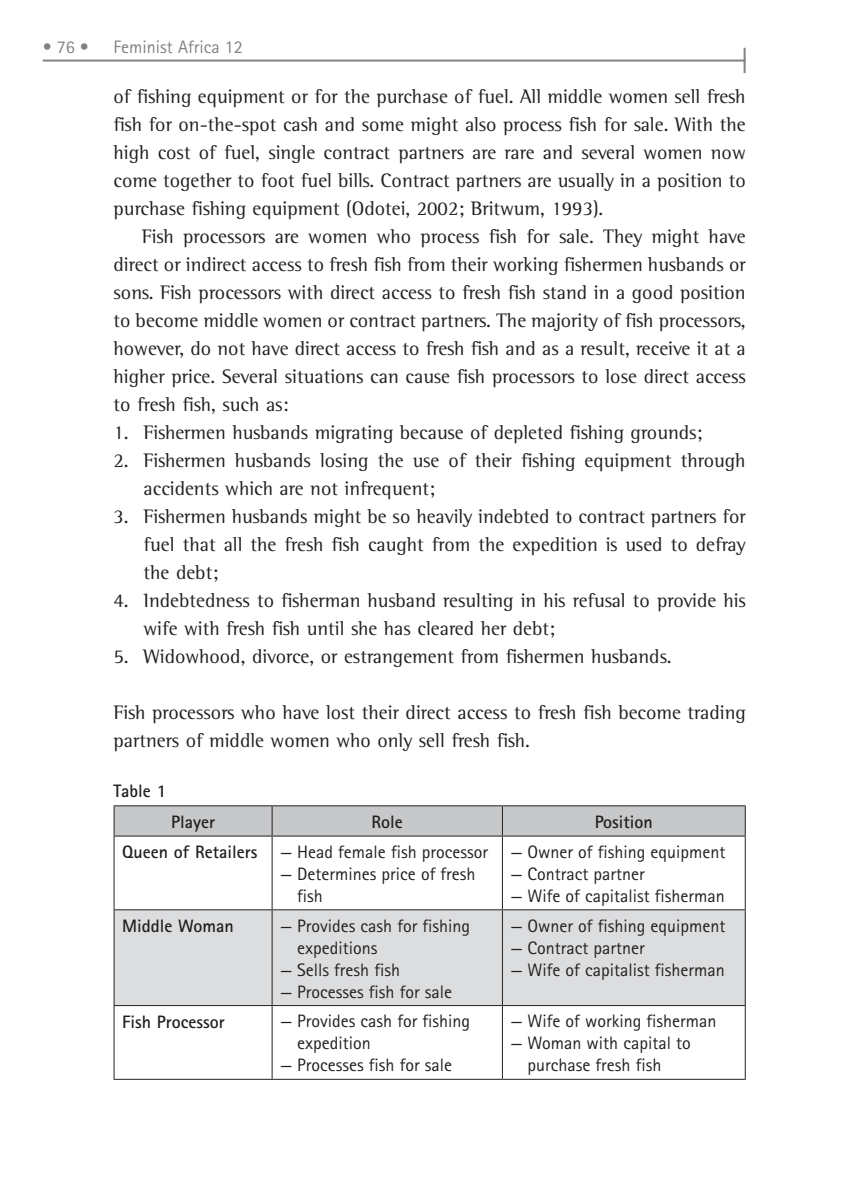
<style>
.page{position:relative;width:842px;height:1191px;background:#fff}
.page>*{position:absolute;margin:0;border:0;box-sizing:border-box;transform-origin:0 0}
.t1{font:20px/28px "Rotis Semi Serif";color:#231f20;text-align:justify}
.t2{font:18px/22px "Rotis Sans Serif";color:#231f20}
.t3{font:700 18px "Rotis Sans Serif";color:#231f20}
.t4{font:18px "Rotis Sans Serif";color:#808285}
</style>
<div class="page">
<hr style="left:43px;top:60px;width:703px;height:2px;background:#808285">
<hr style="left:744px;top:48px;width:2px;height:25px;background:#808285">
<div style="left:115px;top:910px;width:630px;height:95px;background:#dcdddf"></div>
<hr style="left:114px;top:805px;width:158px;height:1px;background:#231f20">
<hr style="left:272px;top:805px;width:230px;height:1px;background:#231f20">
<hr style="left:502px;top:805px;width:244px;height:1px;background:#231f20">
<div style="left:114px;top:806px;width:632px;height:29px;background:#c7c8ca"></div>
<hr style="left:114px;top:835px;width:158px;height:1px;background:#231f20">
<hr style="left:114px;top:836px;width:1px;height:73px;background:#231f20">
<hr style="left:272px;top:835px;width:230px;height:1px;background:#231f20">
<hr style="left:272px;top:836px;width:1px;height:73px;background:#231f20">
<hr style="left:502px;top:835px;width:244px;height:1px;background:#231f20">
<hr style="left:502px;top:836px;width:1px;height:73px;background:#231f20">
<hr style="left:745px;top:836px;width:1px;height:73px;background:#231f20">
<hr style="left:114px;top:909px;width:158px;height:1px;background:#231f20">
<hr style="left:114px;top:910px;width:1px;height:95px;background:#231f20">
<hr style="left:272px;top:909px;width:230px;height:1px;background:#231f20">
<hr style="left:272px;top:910px;width:1px;height:95px;background:#231f20">
<hr style="left:502px;top:909px;width:244px;height:1px;background:#231f20">
<hr style="left:502px;top:910px;width:1px;height:95px;background:#231f20">
<hr style="left:745px;top:910px;width:1px;height:95px;background:#231f20">
<hr style="left:114px;top:1005px;width:158px;height:1px;background:#231f20">
<hr style="left:114px;top:1006px;width:1px;height:72px;background:#231f20">
<hr style="left:272px;top:1005px;width:230px;height:1px;background:#231f20">
<hr style="left:272px;top:1006px;width:1px;height:72px;background:#231f20">
<hr style="left:502px;top:1005px;width:244px;height:1px;background:#231f20">
<hr style="left:502px;top:1006px;width:1px;height:72px;background:#231f20">
<hr style="left:745px;top:1006px;width:1px;height:72px;background:#231f20">
<hr style="left:114px;top:1078px;width:158px;height:1px;background:#231f20">
<hr style="left:272px;top:1078px;width:230px;height:1px;background:#231f20">
<hr style="left:502px;top:1078px;width:244px;height:1px;background:#231f20">
<p class="t4" style="left:43px;top:37px;width:48px">• 76 •</p>
<p class="t4" style="left:114px;top:37px;width:131px">Feminist Africa 12</p>
<p class="t1" style="left:114px;top:82px;width:634px">of fishing equipment or for the purchase of fuel. All middle women sell fresh fish for on-the-spot cash and some might also process fish for sale. With the high cost of fuel, single contract partners are rare and several women now come together to foot fuel bills. Contract partners are usually in a position to purchase fishing equipment (Odotei, 2002; Britwum, 1993).</p>
<p class="t1" style="left:114px;top:222px;width:634px;text-indent:28px">Fish processors are women who process fish for sale. They might have direct or indirect access to fresh fish from their working fishermen husbands or sons. Fish processors with direct access to fresh fish stand in a good position to become middle women or contract partners. The majority of fish processors, however, do not have direct access to fresh fish and as a result, receive it at a higher price. Several situations can cause fish processors to lose direct access to fresh fish, such as:</p>
<p class="t1" style="left:114px;top:418px;width:590px">1. Fishermen husbands migrating because of depleted fishing grounds;</p>
<p class="t1" style="left:144px;top:446px;width:604px;text-indent:-30px">2. Fishermen husbands losing the use of their fishing equipment through accidents which are not infrequent;</p>
<p class="t1" style="left:144px;top:502px;width:604px;text-indent:-30px">3. Fishermen husbands might be so heavily indebted to contract partners for fuel that all the fresh fish caught from the expedition is used to defray the debt;</p>
<p class="t1" style="left:144px;top:586px;width:604px;text-indent:-30px">4. Indebtedness to fisherman husband resulting in his refusal to provide his wife with fresh fish until she has cleared her debt;</p>
<p class="t1" style="left:114px;top:642px;width:559px">5. Widowhood, divorce, or estrangement from fishermen husbands.</p>
<p class="t1" style="left:114px;top:698px;width:634px">Fish processors who have lost their direct access to fresh fish become trading partners of middle women who only sell fresh fish.</p>
<p class="t3" style="left:114px;top:780px;width:54px">Table 1</p>
<p class="t3" style="left:171px;top:810px;width:45px">Player</p>
<p class="t3" style="left:372px;top:810px;width:33px">Role</p>
<p class="t3" style="left:595px;top:810px;width:59px">Position</p>
<p class="t3" style="left:122px;top:841px;width:137px">Queen of Retailers</p>
<p class="t2" style="left:280px;top:840px;width:210px">— Head female fish processor</p>
<p class="t2" style="left:297px;top:862px;width:180px;text-indent:-17px">— Determines price of fresh fish</p>
<p class="t2" style="left:510px;top:840px;width:217px">— Owner of fishing equipment</p>
<p class="t2" style="left:510px;top:862px;width:136px">— Contract partner</p>
<p class="t2" style="left:510px;top:884px;width:216px">— Wife of capitalist fisherman</p>
<p class="t3" style="left:122px;top:914px;width:113px">Middle Woman</p>
<p class="t2" style="left:297px;top:914px;width:175px;text-indent:-17px">— Provides cash for fishing expeditions</p>
<p class="t2" style="left:280px;top:958px;width:121px">— Sells fresh fish</p>
<p class="t2" style="left:280px;top:980px;width:174px">— Processes fish for sale</p>
<p class="t3" style="left:122px;top:1010px;width:104px">Fish Processor</p>
<p class="t2" style="left:297px;top:1010px;width:175px;text-indent:-17px">— Provides cash for fishing expedition</p>
<p class="t2" style="left:280px;top:1054px;width:174px">— Processes fish for sale</p>
<p class="t2" style="left:510px;top:914px;width:217px">— Owner of fishing equipment</p>
<p class="t2" style="left:510px;top:936px;width:136px">— Contract partner</p>
<p class="t2" style="left:510px;top:958px;width:216px">— Wife of capitalist fisherman</p>
<p class="t2" style="left:510px;top:1010px;width:208px">— Wife of working fisherman</p>
<p class="t2" style="left:527px;top:1032px;width:165px;text-indent:-17px">— Woman with capital to purchase fresh fish</p>
</div>
